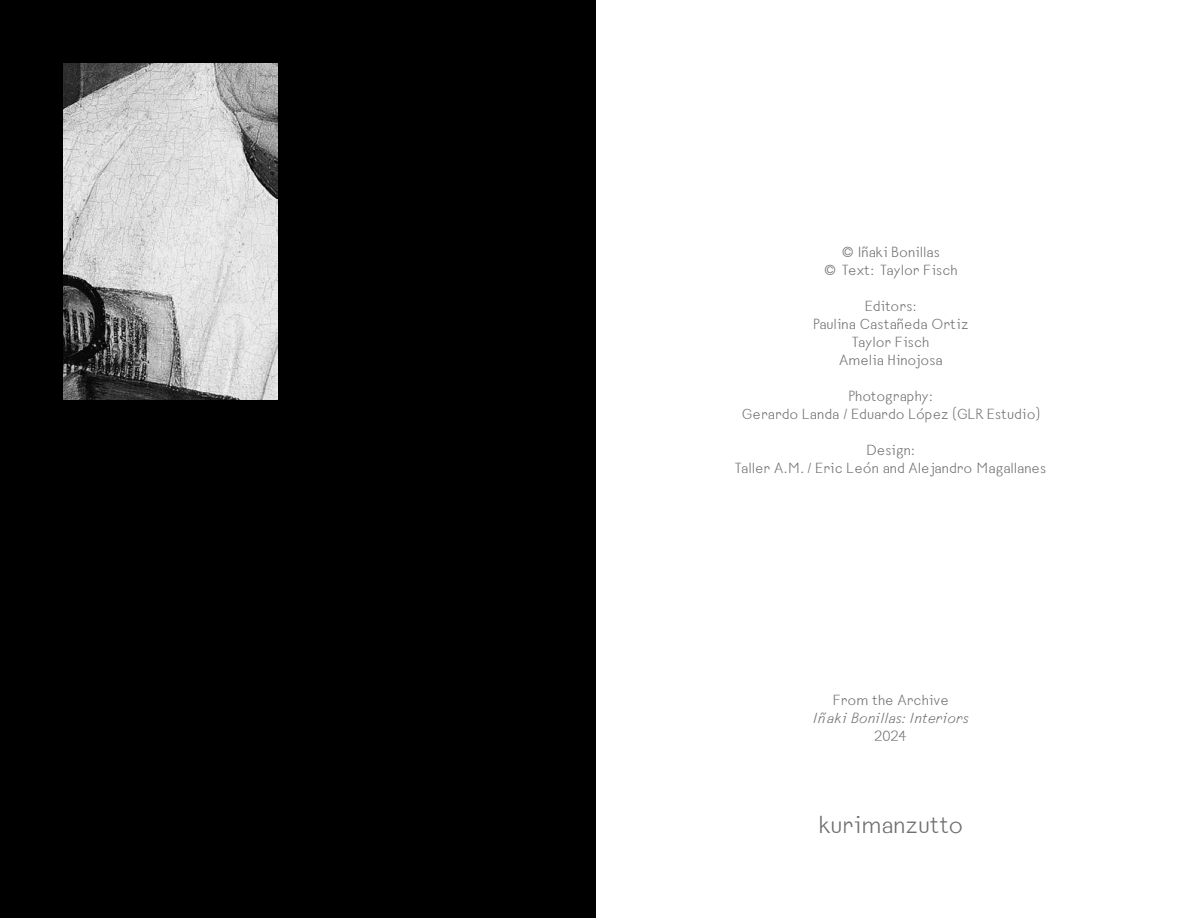
<style>
.page{position:relative;width:1188px;height:918px;background:#fff}
.page>*{position:absolute;margin:0;border:0;box-sizing:border-box;transform-origin:0 0}
.t1{font:25.2px "kurimanzutto";color:#706f6f}
.t2{font:15px/18px "kurimanzutto";color:#706f6f;text-align:center}
.t3{font:italic 15px "kurimanzutto";color:#706f6f}
</style>
<div class="page">
<div style="left:0;top:0;width:595px;height:918px;background:#000"></div>
<img style="left:64px;top:64px;width:213px;height:335px">
<p class="t2" style="left:824px;top:242px;width:135px">© Iñaki Bonillas<br>© Text: Taylor Fisch</p>
<p class="t2" style="left:814px;top:296px;width:156px">Editors:<br>Paulina Castañeda Ortiz<br>Taylor Fisch<br>Amelia Hinojosa</p>
<p class="t2" style="left:742px;top:386px;width:300px">Photography:<br>Gerardo Landa / Eduardo López (GLR Estudio)</p>
<p class="t2" style="left:736px;top:440px;width:312px">Design:<br>Taller A.M. / Eric León and Alejandro Magallanes</p>
<p class="t2" style="left:833px;top:691px;width:117px">From the Archive</p>
<p class="t3" style="left:813px;top:709px;width:157px">Iñaki Bonillas: Interiors</p>
<p class="t2" style="left:875px;top:727px;width:34px">2024</p>
<h1 class="t1" style="left:819px;top:809px;width:146px">kurimanzutto</h1>
</div>
